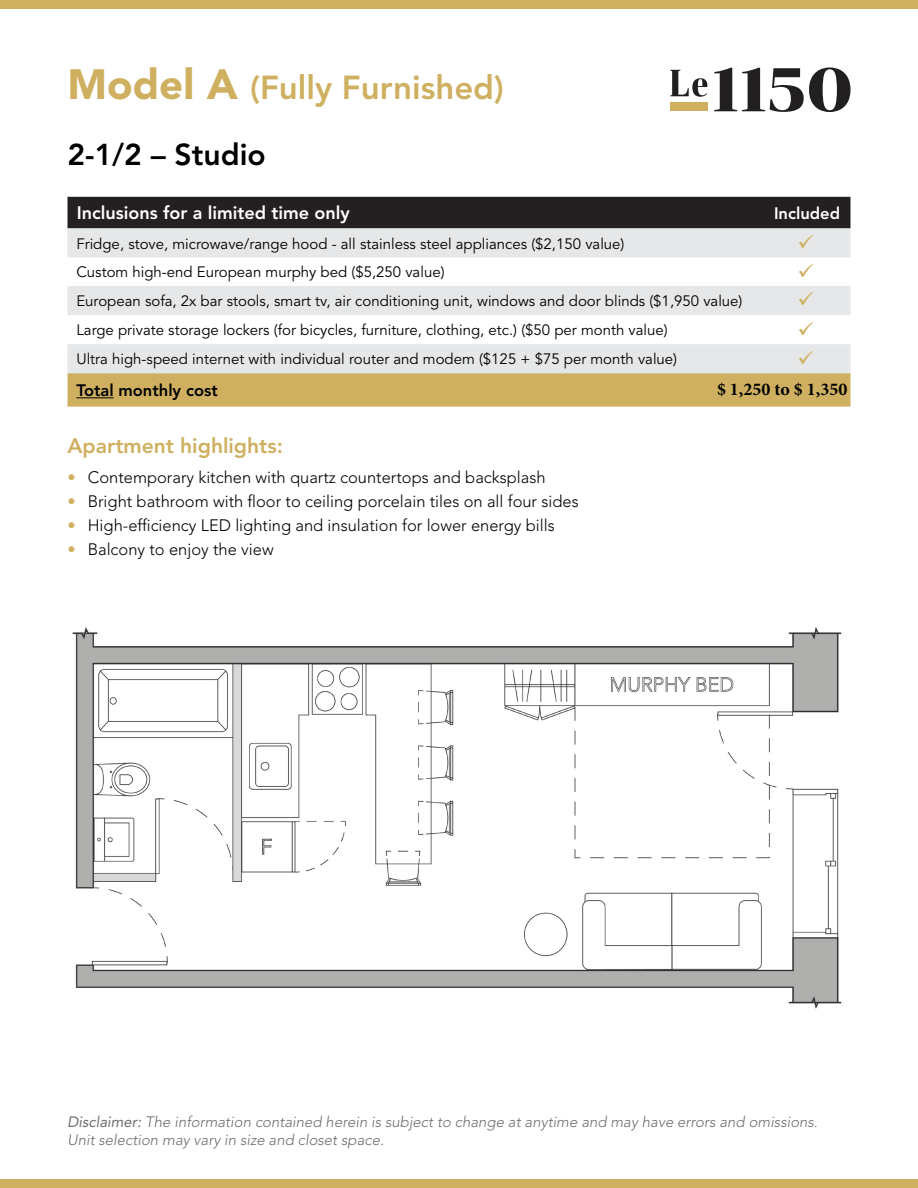
<style>
.page{position:relative;width:918px;height:1188px;background:#fff}
.page>*{position:absolute;margin:0;border:0;box-sizing:border-box;transform-origin:0 0}
.t1{font:800 33px "Avenir LT Std";color:#cfb061}
.t2{font:800 30px "Avenir LT Std";color:#000}
.t3{font:800 21px "Avenir LT Std";color:#cfb061}
.t4{font:800 18px "Avenir LT Std";color:#fff}
.t5{font:700 18px "Minion Pro";color:#000}
.t6{font:300 16.5px "Avenir LT Std";color:#000}
.t7{font:800 16.5px "Avenir LT Std";color:#000}
.t8{font:800 16.5px "Avenir LT Std";color:#fff}
.t9{font:15px "Avenir LT Std";color:#000}
.t10{font:italic 300 15px/18px "Avenir LT Std";color:#6d6e71}
.s1{font-weight:900;font-size:42px}
.s2{color:#cfb061}
.s3{font-weight:400}
</style>
<div class="page">
<div style="left:0;top:1179px;width:918px;height:9px;background:#cfb061"></div>
<div style="left:0;top:0;width:918px;height:9px;background:#cfb061"></div>
<svg style="left:714px;top:68px;width:137px;height:44px"></svg>
<div style="left:670px;top:103px;width:37px;height:8px;background:#cfb061"></div>
<svg style="left:670px;top:70px;width:37px;height:27px"></svg>
<img style="left:72px;top:627px;width:770px;height:382px">
<div style="left:68px;top:197px;width:782px;height:31px;background:#241f21"></div>
<div style="left:68px;top:228px;width:782px;height:145px;background:#e6e7e8"></div>
<svg style="left:68px;top:258px;width:782px;height:86px"></svg>
<div style="left:68px;top:373px;width:782px;height:34px;background:#cfb061"></div>
<hr style="left:76px;top:397px;width:38px;height:1px;background:#000">
<svg style="left:799px;top:235px;width:14px;height:14px"></svg>
<svg style="left:799px;top:263px;width:14px;height:14px"></svg>
<svg style="left:799px;top:292px;width:14px;height:14px"></svg>
<svg style="left:799px;top:321px;width:14px;height:14px"></svg>
<svg style="left:799px;top:350px;width:14px;height:14px"></svg>
<h1 class="t1" style="left:68px;top:68px;width:438px"><span class="s1">Model A</span> (Fully Furnished)</h1>
<h2 class="t2" style="left:68px;top:137px;width:200px">2-1/2 – Studio</h2>
<p class="t4" style="left:77px;top:203px;width:275px">Inclusions for a limited time only</p>
<p class="t8" style="left:774px;top:203px;width:68px">Included</p>
<p class="t9" style="left:76px;top:235px;width:550px">Fridge, stove, microwave/range hood - all stainless steel appliances ($2,150 value)</p>
<p class="t9" style="left:76px;top:264px;width:370px">Custom high-end European murphy bed ($5,250 value)</p>
<p class="t9" style="left:76px;top:292px;width:668px">European sofa, 2x bar stools, smart tv, air conditioning unit, windows and door blinds ($1,950 value)</p>
<p class="t9" style="left:76px;top:321px;width:593px">Large private storage lockers (for bicycles, furniture, clothing, etc.) ($50 per month value)</p>
<p class="t9" style="left:76px;top:351px;width:602px">Ultra high-speed internet with individual router and modem ($125 + $75 per month value)</p>
<p class="t7" style="left:76px;top:381px;width:143px">Total monthly cost</p>
<p class="t5" style="left:717px;top:377px;width:132px">$ 1,250 to $ 1,350</p>
<h3 class="t3" style="left:68px;top:433px;width:217px">Apartment highlights:</h3>
<p class="t6" style="left:68px;top:468px;width:480px"><span class="s2">•</span> Contemporary kitchen with quartz countertops and backsplash</p>
<p class="t6" style="left:68px;top:492px;width:513px"><span class="s2">•</span> Bright bathroom with floor to ceiling porcelain tiles on all four sides</p>
<p class="t6" style="left:68px;top:516px;width:489px"><span class="s2">•</span> High-efficiency LED lighting and insulation for lower energy bills</p>
<p class="t6" style="left:68px;top:540px;width:208px"><span class="s2">•</span> Balcony to enjoy the view</p>
<p class="t10" style="left:68px;top:1113px;width:752px"><span class="s3">Disclaimer:</span> The information contained herein is subject to change at anytime and may have errors and omissions.<br>Unit selection may vary in size and closet space.</p>
</div>
